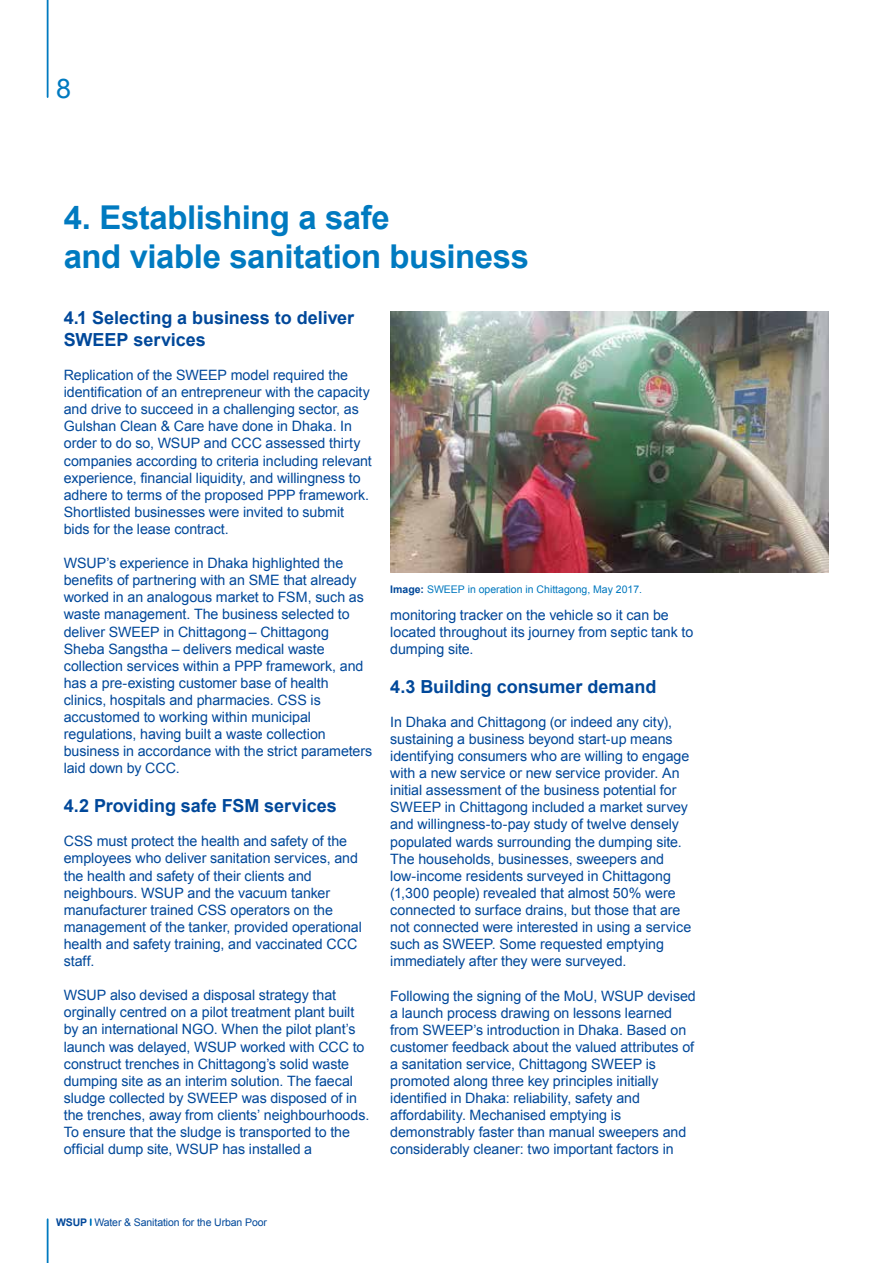
<style>
.page{position:relative;width:893px;height:1263px;background:#fff}
.page>*{position:absolute;margin:0;border:0;box-sizing:border-box;transform-origin:0 0}
.t1{font:700 32.85px/39.5px "Arial";letter-spacing:-.015em;color:#007ac0}
.t2{font:27px "Arial";color:#007ac0}
.t3{font:700 18px/21.6px "Arial";color:#00489a}
.t4{font:14.25px/17.1px "Arial";letter-spacing:-.005em;color:#00489a}
.t5{font:10.5px "Arial";color:#0078bf}
.t6{font:10.5px "Arial";letter-spacing:-.01em;color:#00489a}
.s1{font-weight:700;color:#00489a}
.s2{font-weight:700}
</style>
<div class="page">
<hr style="left:47px;top:0;width:2px;height:97px;background:#007ac0">
<hr style="left:47px;top:1219px;width:2px;height:44px;background:#007ac0">
<svg style="left:90px;top:1219px;width:2px;height:6px"></svg>
<img style="left:390px;top:311px;width:439px;height:261px">
<h2 class="t2" style="left:56px;top:71px;width:17px">8</h2>
<h1 class="t1" style="left:64px;top:198px;width:467px">4. Establishing a safe<br>and viable sanitation business</h1>
<p class="t3" style="left:64px;top:308px;width:292px">4.1 Selecting a business to deliver<br>SWEEP services</p>
<p class="t4" style="left:64px;top:367px;width:310px">Replication of the SWEEP model required the identification of an entrepreneur with the capacity and drive to succeed in a challenging sector, as Gulshan Clean &amp; Care have done in Dhaka. In order to do so, WSUP and CCC assessed thirty companies according to criteria including relevant experience, financial liquidity, and willingness to adhere to terms of the proposed PPP framework.<br>Shortlisted businesses were invited to submit bids for the lease contract.</p>
<p class="t4" style="left:64px;top:555px;width:310px">WSUP’s experience in Dhaka highlighted the benefits of partnering with an SME that already worked in an analogous market to FSM, such as waste management. The business selected to deliver SWEEP in Chittagong – Chittagong Sheba Sangstha – delivers medical waste collection services within a PPP framework, and has a pre-existing customer base of health clinics, hospitals and pharmacies. CSS is accustomed to working within municipal regulations, having built a waste collection business in accordance with the strict parameters laid down by CCC.</p>
<p class="t3" style="left:64px;top:795px;width:275px">4.2 Providing safe FSM services</p>
<p class="t4" style="left:64px;top:833px;width:300px">CSS must protect the health and safety of the employees who deliver sanitation services, and the health and safety of their clients and neighbours. WSUP and the vacuum tanker manufacturer trained CSS operators on the management of the tanker, provided operational health and safety training, and vaccinated CCC staff.</p>
<p class="t4" style="left:64px;top:987px;width:307px">WSUP also devised a disposal strategy that orginally centred on a pilot treatment plant built by an international NGO. When the pilot plant’s launch was delayed, WSUP worked with CCC to construct trenches in Chittagong’s solid waste dumping site as an interim solution. The faecal sludge collected by SWEEP was disposed of in the trenches, away from clients’ neighbourhoods.<br>To ensure that the sludge is transported to the official dump site, WSUP has installed a</p>
<p class="t5" style="left:390px;top:582px;width:253px"><span class="s1">Image:</span> SWEEP in operation in Chittagong, May 2017.</p>
<p class="t4" style="left:390px;top:606px;width:304px">monitoring tracker on the vehicle so it can be located throughout its journey from septic tank to dumping site.</p>
<p class="t3" style="left:390px;top:676px;width:268px">4.3 Building consumer demand</p>
<p class="t4" style="left:390px;top:713px;width:302px">In Dhaka and Chittagong (or indeed any city), sustaining a business beyond start-up means identifying consumers who are willing to engage with a new service or new service provider. An initial assessment of the business potential for SWEEP in Chittagong included a market survey and willingness-to-pay study of twelve densely populated wards surrounding the dumping site.<br>The households, businesses, sweepers and low-income residents surveyed in Chittagong (1,300 people) revealed that almost 50% were connected to surface drains, but those that are not connected were interested in using a service such as SWEEP. Some requested emptying immediately after they were surveyed.</p>
<p class="t4" style="left:390px;top:987px;width:307px">Following the signing of the MoU, WSUP devised a launch process drawing on lessons learned from SWEEP’s introduction in Dhaka. Based on customer feedback about the valued attributes of a sanitation service, Chittagong SWEEP is promoted along three key principles initially identified in Dhaka: reliability, safety and affordability. Mechanised emptying is demonstrably faster than manual sweepers and considerably cleaner: two important factors in</p>
<p class="t6" style="left:56px;top:1215px;width:212px"><span class="s2">WSUP</span> Water &amp; Sanitation for the Urban Poor</p>
</div>
